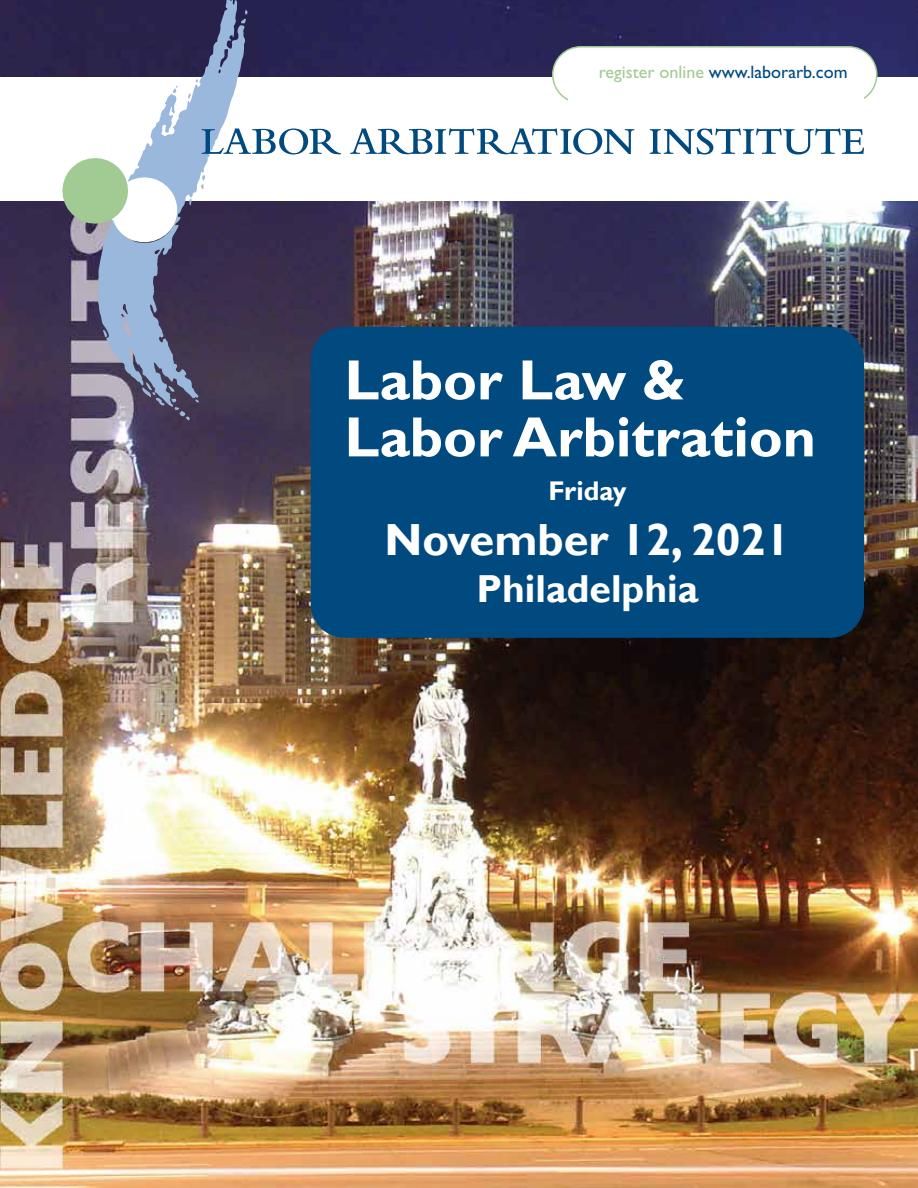
<style>
.page{position:relative;width:918px;height:1188px;background:#fff}
.page>*{position:absolute;margin:0;border:0;box-sizing:border-box;transform-origin:0 0}
.t1{font:700 57px/57px "Gill Sans";color:#fff}
.t2{font:700 45px "Gill Sans";color:#fff}
.t3{font:700 39px "Gill Sans";color:#fff}
.t4{font:700 27px "Gill Sans";color:#fff}
.t5{font:18px "Gill Sans";color:#004a80}
.s1{color:#a2cb94}
</style>
<div class="page">
<img style="left:1px;top:0;width:917px;height:1188px">
<div style="left:0;top:78px;width:918px;height:123px;background:#fff"></div>
<svg style="left:58px;top:0;width:283px;height:421px"></svg>
<svg style="left:350px;top:128px;width:284px;height:26px"></svg>
<svg style="left:650px;top:128px;width:214px;height:26px"></svg>
<div style="left:553px;top:47px;width:324px;height:56px;background:#fff;border-radius:28px"></div>
<div style="left:552px;top:46px;width:326px;height:58px;border:2px solid #a2cb94;border-radius:28px"></div>
<div style="left:569px;top:93px;width:295px;height:22px;background:#fff"></div>
<div style="left:311px;top:327px;width:553px;height:311px;background:#004a80;border-radius:34px"></div>
<p class="t5" style="left:599px;top:62px;width:250px"><span class="s1">register online</span> www.laborarb.com</p>
<h1 class="t1" style="left:345px;top:353px;width:473px">Labor Law &amp;<br>Labor Arbitration</h1>
<h3 class="t4" style="left:549px;top:474px;width:79px">Friday</h3>
<h2 class="t2" style="left:385px;top:513px;width:407px">November 12, 2021</h2>
<h3 class="t3" style="left:477px;top:566px;width:223px">Philadelphia</h3>
</div>
